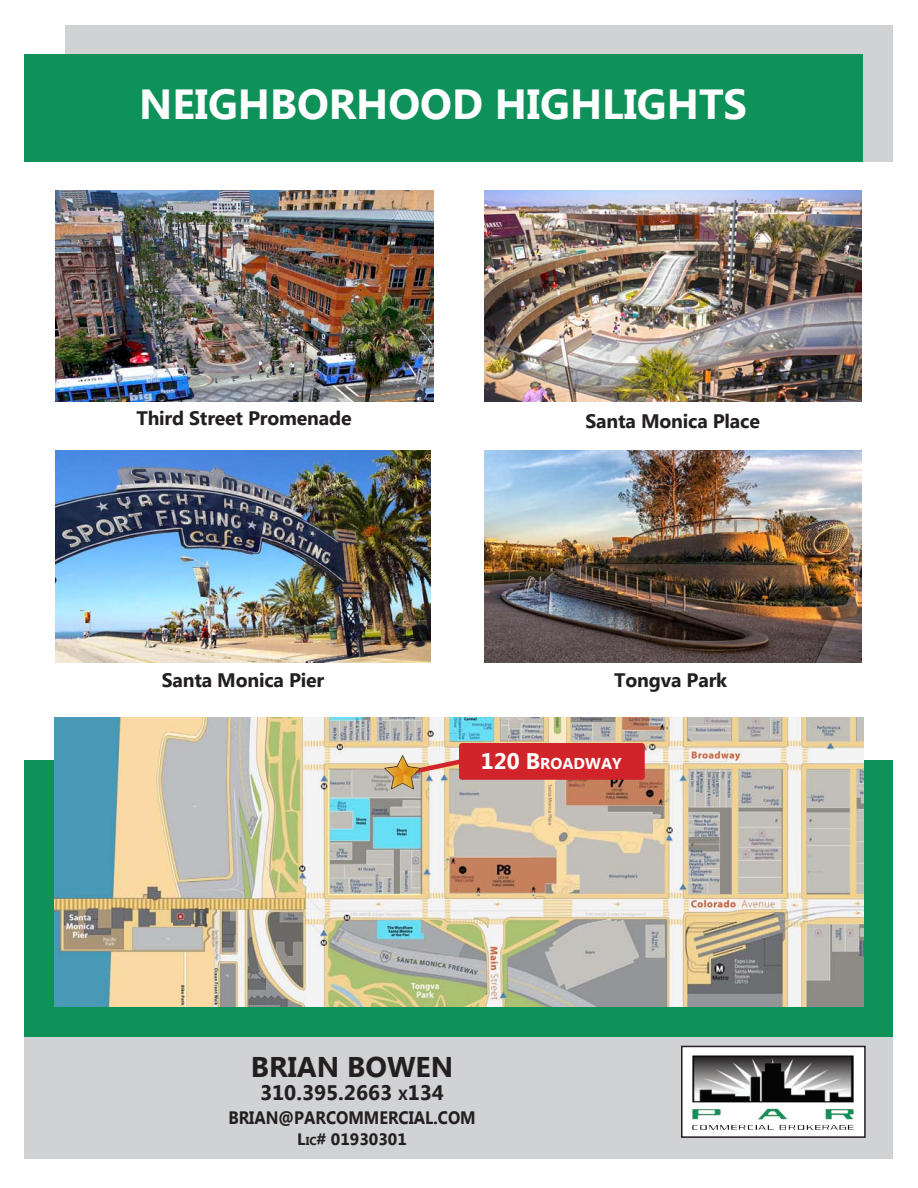
<style>
.page{position:relative;width:918px;height:1188px;background:#fff}
.page>*{position:absolute;margin:0;border:0;box-sizing:border-box;transform-origin:0 0}
.t1{font:700 42px "Microsoft Tai Le";color:#fff}
.t2{font:700 28.5px "Microsoft Tai Le";color:#231f20}
.t3{font:700 21px "Microsoft Tai Le";color:#231f20}
.t4{font:700 19.5px "Microsoft Tai Le";letter-spacing:-.01em;color:#231f20}
.t5{font:700 18px "Microsoft Tai Le";color:#231f20;scale:.9 1}
.t6{font:700 16.5px "Microsoft Tai Le";color:#231f20}
.t7{font:700 15.75px "Microsoft Tai Le";color:#fff}
.s1{font-size:22.5px}
.s2{font-size:14.7px}
.s3{font-size:11.55px}
</style>
<div class="page">
<div style="left:65px;top:26px;width:827px;height:136px;background:#d1d2d4"></div>
<div style="left:24px;top:54px;width:838px;height:108px;background:#0f925a"></div>
<div style="left:24px;top:1032px;width:868px;height:127px;background:#d1d2d4"></div>
<div style="left:682px;top:1046px;width:183px;height:91px;background:#fff"></div>
<img style="left:692px;top:1055px;width:162px;height:75px">
<div style="left:681px;top:1046px;width:185px;height:92px;border:2px solid #231f20"></div>
<img style="left:55px;top:190px;width:378px;height:212px">
<div style="left:127px;top:401px;width:234px;height:34px;background:#fff"></div>
<img style="left:484px;top:191px;width:377px;height:211px">
<img style="left:484px;top:451px;width:377px;height:211px">
<img style="left:55px;top:451px;width:376px;height:211px">
<div style="left:24px;top:760px;width:868px;height:277px;background:#0f925a"></div>
<img style="left:54px;top:717px;width:810px;height:290px">
<svg style="left:409px;top:752px;width:50px;height:25px"></svg>
<img style="left:384px;top:754px;width:38px;height:38px">
<div style="left:460px;top:744px;width:184px;height:35px;background:#d1232a;border-radius:2px"></div>
<div style="left:459px;top:743px;width:186px;height:37px;border:2px solid #d1232a;border-radius:2px"></div>
<p class="t1" style="left:139px;top:81px;width:609px">NEIGHBORHOOD HIGHLIGHTS</p>
<p class="t4" style="left:137px;top:407px;width:217px">Third Street Promenade</p>
<p class="t4" style="left:586px;top:410px;width:176px">Santa Monica Place</p>
<p class="t4" style="left:162px;top:669px;width:164px">Santa Monica Pier</p>
<p class="t4" style="left:614px;top:669px;width:114px">Tongva Park</p>
<p class="t7" style="left:481px;top:754px;width:142px"><span class="s1">120 B</span>ROADWAY</p>
<p class="t2" style="left:251px;top:1051px;width:204px">BRIAN BOWEN</p>
<p class="t3" style="left:260px;top:1080px;width:185px">310.395.2663 <span class="s2">X</span>134</p>
<p class="t5" style="left:228px;top:1107px;width:276px">BRIAN@PARCOMMERCIAL.COM</p>
<p class="t6" style="left:297px;top:1129px;width:111px">L<span class="s3">IC</span># 01930301</p>
</div>
